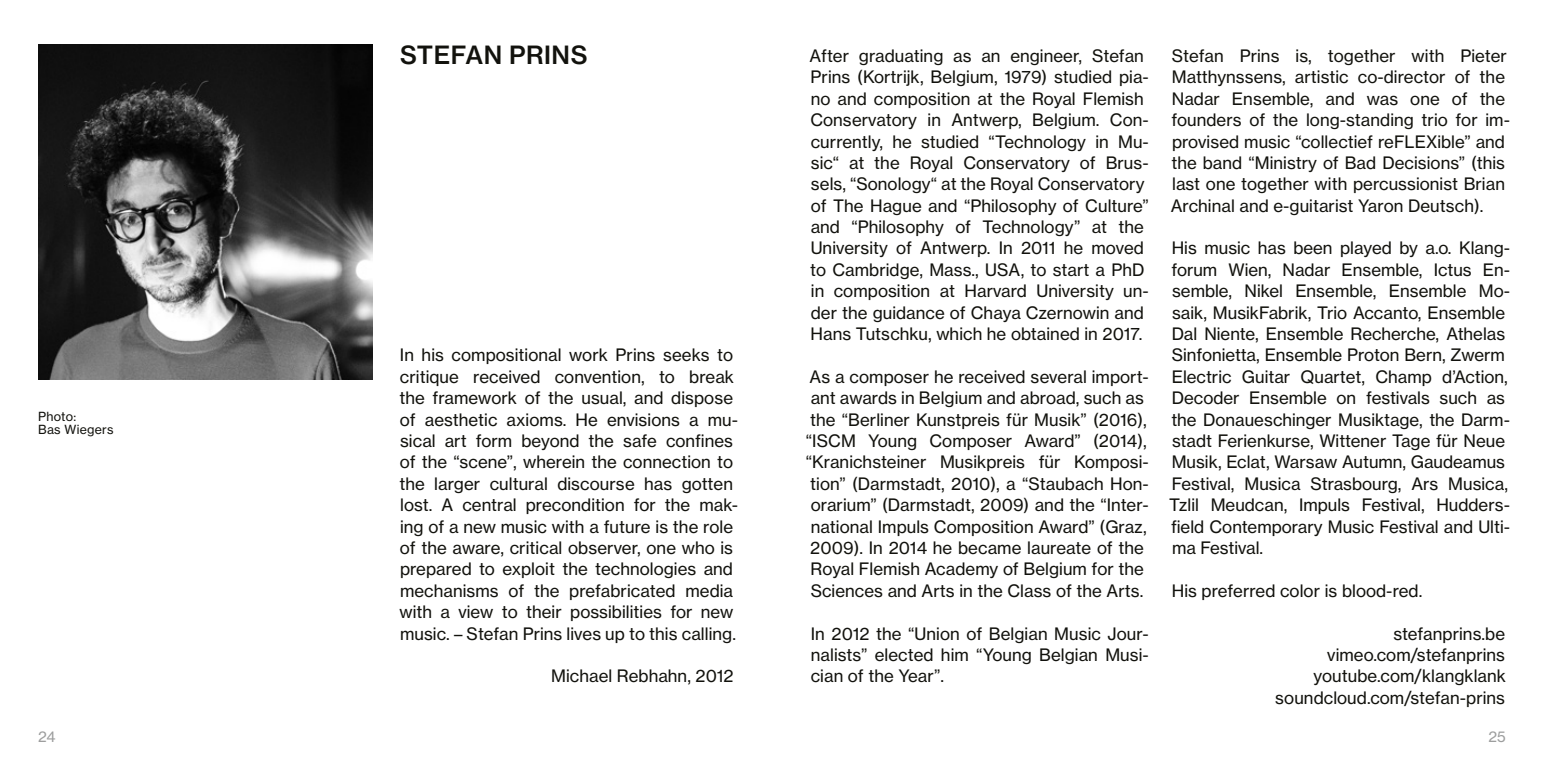
<style>
.page{position:relative;width:1544px;height:766px;background:#fff}
.page>*{position:absolute;margin:0;border:0;box-sizing:border-box;transform-origin:0 0}
.head_fließtext{font:24.75px "N Haas Grotesk TX Pro 65 Md";letter-spacing:.02em;color:#12120d}
.fließtext_englisch{font:16.88px/21.4px "N Haas Grotesk TX Pro 55 Rg";letter-spacing:.005em;color:#12120d}
.t1{font:14.62px "N Haas Grotesk TX Pro 55 Rg";color:#9d9e9e}
.t2{font:12.38px "N Haas Grotesk TX Pro 55 Rg";letter-spacing:.02em;color:#12120d}
</style>
<div class="page">
<img style="left:38px;top:45px;width:334px;height:334px">
<p class="t2" style="left:38px;top:408px;width:39px">Photo:</p>
<p class="t2" style="left:38px;top:422px;width:77px">Bas Wiegers</p>
<p class="head_fließtext" style="left:400px;top:40px;width:189px">STEFAN PRINS</p>
<p class="fließtext_englisch" style="left:399px;top:344px;width:340px">In his compositional work Prins seeks to critique received convention, to break the framework of the usual, and dispose of aesthetic axioms. He envisions a mu&shy;sical art form beyond the safe confines of the “scene”, wherein the connection to the larger cultural discourse has gotten lost. A central precondition for the mak&shy;ing of a new music with a future is the role of the aware, critical observer, one who is prepared to exploit the technologies and mechanisms of the prefabricated media with a view to their possibilities for new music. – Stefan Prins lives up to this calling.</p>
<p class="fließtext_englisch" style="left:551px;top:665px;width:184px">Michael Rebhahn, 2012</p>
<p class="fließtext_englisch" style="left:809px;top:45px;width:341px">After graduating as an engineer, Stefan Prins (Kortrijk, Belgium, 1979) studied pia&shy;no and composition at the Royal Flemish Conservatory in Antwerp, Belgium. Con&shy;currently, he studied “Technology in Mu&shy;sic“ at the Royal Conservatory of Brus&shy;sels, “Sonology“ at the Royal Conservatory of The Hague and “Philosophy of Culture” and “Philosophy of Technology” at the University of Antwerp. In 2011 he moved to Cambridge, Mass., USA, to start a PhD in composition at Harvard University un&shy;der the guidance of Chaya Czernowin and Hans Tutschku, which he obtained in 2017.</p>
<p class="fließtext_englisch" style="left:806px;top:366px;width:344px">As a composer he received several import&shy;ant awards in Belgium and abroad, such as the “Berliner Kunstpreis für Musik” (2016), “ISCM Young Composer Award” (2014), “Kranichsteiner Musikpreis für Komposi&shy;tion” (Darmstadt, 2010), a “Staubach Hon&shy;orarium” (Darmstadt, 2009) and the “Inter&shy;national Impuls Composition Award” (Graz, 2009). In 2014 he became laureate of the Royal Flemish Academy of Belgium for the Sciences and Arts in the Class of the Arts.</p>
<p class="fließtext_englisch" style="left:811px;top:622px;width:340px;text-align:justify">In 2012 the “Union of Belgian Music Jour&shy;nalists” elected him “Young Belgian Musi&shy;cian of the Year”.</p>
<p class="fließtext_englisch" style="left:1170px;top:45px;width:341px">Stefan Prins is, together with Pieter Matthynssens, artistic co-director of the Nadar Ensemble, and was one of the founders of the long-standing trio for im&shy;provised music “collectief reFLEXible” and the band “Ministry of Bad Decisions” (this last one together with percussionist Brian Archinal and e-guitarist Yaron Deutsch).</p>
<p class="fließtext_englisch" style="left:1169px;top:237px;width:342px">His music has been played by a.o. Klang&shy;forum Wien, Nadar Ensemble, Ictus En&shy;semble, Nikel Ensemble, Ensemble Mo&shy;saik, MusikFabrik, Trio Accanto, Ensemble Dal Niente, Ensemble Recherche, Athelas Sinfonietta, Ensemble Proton Bern, Zwerm Electric Guitar Quartet, Champ d’Action, Decoder Ensemble on festivals such as the Donaueschinger Musiktage, the Darm&shy;stadt Ferienkurse, Wittener Tage für Neue Musik, Eclat, Warsaw Autumn, Gaudeamus Festival, Musica Strasbourg, Ars Musica, Tzlil Meudcan, Impuls Festival, Hudders&shy;field Contemporary Music Festival and Ulti&shy;ma Festival.</p>
<p class="fließtext_englisch" style="left:1171px;top:579px;width:252px">His preferred color is blood-red.</p>
<p class="fließtext_englisch" style="left:1393px;top:622px;width:113px">stefanprins.be</p>
<p class="fließtext_englisch" style="left:1327px;top:644px;width:179px">vimeo.com/stefanprins</p>
<p class="fließtext_englisch" style="left:1313px;top:665px;width:194px">youtube.com/klangklank</p>
<p class="fließtext_englisch" style="left:1275px;top:686px;width:231px">soundcloud.com/stefan-prins</p>
<p class="t1" style="left:38px;top:727px;width:19px">24</p>
<p class="t1" style="left:1488px;top:727px;width:19px">25</p>
</div>
